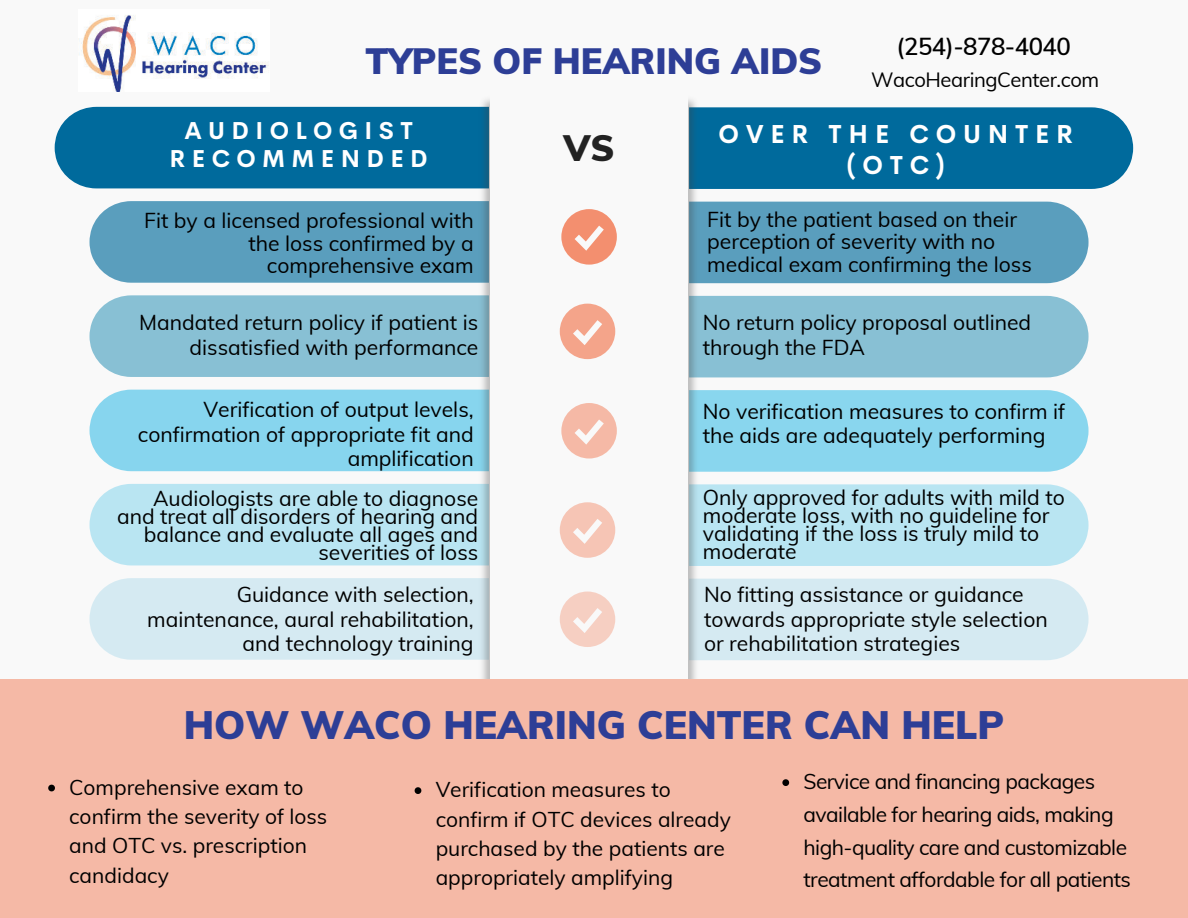
<style>
.page{position:relative;width:1188px;height:918px;background:#f9f9f9}
.page>*{position:absolute;margin:0;border:0;box-sizing:border-box;transform-origin:0 0}
.t1{font:900 38.85px "Muli";color:#2d3e96}
.t2{font:900 35.85px "Muli";color:#2d3e96}
.t3{font:900 35.85px "Muli";color:#222}
.t4{font:700 25.5px "Cerebri Sans";letter-spacing:.265em;color:#fff}
.t5{font:700 24px/28.2px "Cerebri Sans";letter-spacing:.265em;color:#fff;text-align:center}
.t6{font:600 24px "Muli";letter-spacing:-.02em;color:#000}
.t7{font:21.15px/24.8px "Muli";color:#000;text-align:right}
.t8{font:21px/29.2px "Muli";color:#000}
.t9{font:21px/32.7px "Muli";letter-spacing:-.025em;color:#000}
.t10{font:20.25px "Muli";letter-spacing:-.02em;color:#000}
</style>
<div class="page">
<div style="left:90px;top:484px;width:388px;height:81px;background:#b9e5f2"></div>
<div style="left:90px;top:201px;width:388px;height:82px;background:#5a9ebd"></div>
<div style="left:90px;top:578px;width:388px;height:82px;background:#d5eaf2"></div>
<div style="left:90px;top:390px;width:388px;height:81px;background:#87d5ee"></div>
<div style="left:90px;top:295px;width:388px;height:82px;background:#88c0d4"></div>
<div style="left:55px;top:107px;width:423px;height:81px;background:#006a9c"></div>
<div style="left:700px;top:484px;width:389px;height:82px;background:#b9e5f2"></div>
<div style="left:700px;top:202px;width:389px;height:81px;background:#5a9ebd"></div>
<div style="left:700px;top:579px;width:389px;height:81px;background:#d5eaf2"></div>
<div style="left:700px;top:390px;width:389px;height:82px;background:#89d6ee"></div>
<div style="left:700px;top:296px;width:389px;height:81px;background:#88c0d4"></div>
<div style="left:700px;top:107px;width:433px;height:82px;background:#006a9c"></div>
<img style="left:478px;top:99px;width:11px;height:580px">
<img style="left:689px;top:99px;width:11px;height:580px">
<svg style="left:561px;top:403px;width:56px;height:56px"></svg>
<svg style="left:560px;top:304px;width:55px;height:55px"></svg>
<svg style="left:561px;top:209px;width:56px;height:56px"></svg>
<svg style="left:560px;top:502px;width:55px;height:56px"></svg>
<svg style="left:560px;top:592px;width:55px;height:55px"></svg>
<div style="left:0;top:679px;width:1188px;height:239px;background:#f5b9a6"></div>
<img style="left:82px;top:15px;width:186px;height:77px">
<svg style="left:48px;top:785px;width:7px;height:6px"></svg>
<svg style="left:782px;top:779px;width:7px;height:7px"></svg>
<svg style="left:415px;top:787px;width:6px;height:7px"></svg>
<h2 class="t2" style="left:366px;top:35px;width:458px">TYPES OF HEARING AIDS</h2>
<p class="t6" style="left:897px;top:29px;width:176px">(254)-878-4040</p>
<p class="t10" style="left:871px;top:65px;width:230px">WacoHearingCenter.com</p>
<p class="t5" style="left:170px;top:114px;width:260px">AUDIOLOGIST<br>RECOMMENDED</p>
<p class="t7" style="left:144px;top:209px;width:331px;line-height:22.5px">Fit by a licensed professional with the loss confirmed by a comprehensive exam</p>
<p class="t7" style="left:139px;top:309px;width:341px">Mandated return policy if patient is dissatisfied with performance</p>
<p class="t7" style="left:138px;top:396px;width:337px">Verification of output levels, confirmation of appropriate fit and amplification</p>
<p class="t7" style="left:117px;top:488px;width:363px;line-height:18px">Audiologists are able to diagnose and treat all disorders of hearing and balance and evaluate all ages and severities of loss</p>
<p class="t7" style="left:147px;top:581px;width:328px">Guidance with selection, maintenance, aural rehabilitation, and technology training</p>
<h2 class="t3" style="left:563px;top:122px;width:53px">VS</h2>
<p class="t4" style="left:718px;top:114px;width:356px">OVER THE COUNTER</p>
<p class="t4" style="left:847px;top:144px;width:99px">(OTC)</p>
<p class="t7" style="left:707px;top:207px;width:326px;line-height:22.5px;text-align:left">Fit by the patient based on their perception of severity with no medical exam confirming the loss</p>
<p class="t7" style="left:703px;top:309px;width:330px;text-align:left">No return policy proposal outlined through the FDA</p>
<p class="t7" style="left:703px;top:398px;width:364px;text-align:left">No verification measures to confirm if the aids are adequately performing</p>
<p class="t7" style="left:703px;top:487px;width:364px;line-height:18px;text-align:left">Only approved for adults with mild to moderate loss, with no guideline for validating if the loss is truly mild to moderate</p>
<p class="t7" style="left:704px;top:581px;width:345px;text-align:left">No fitting assistance or guidance towards appropriate style selection or rehabilitation strategies</p>
<h1 class="t1" style="left:184px;top:696px;width:822px">HOW WACO HEARING CENTER CAN HELP</h1>
<p class="t8" style="left:69px;top:772px;width:260px">Comprehensive exam to confirm the severity of loss and OTC vs. prescription candidacy</p>
<p class="t9" style="left:803px;top:764px;width:329px">Service and financing packages available for hearing aids, making high-quality care and customizable treatment affordable for all patients</p>
<p class="t8" style="left:436px;top:774px;width:297px">Verification measures to confirm if OTC devices already purchased by the patients are appropriately amplifying</p>
</div>
